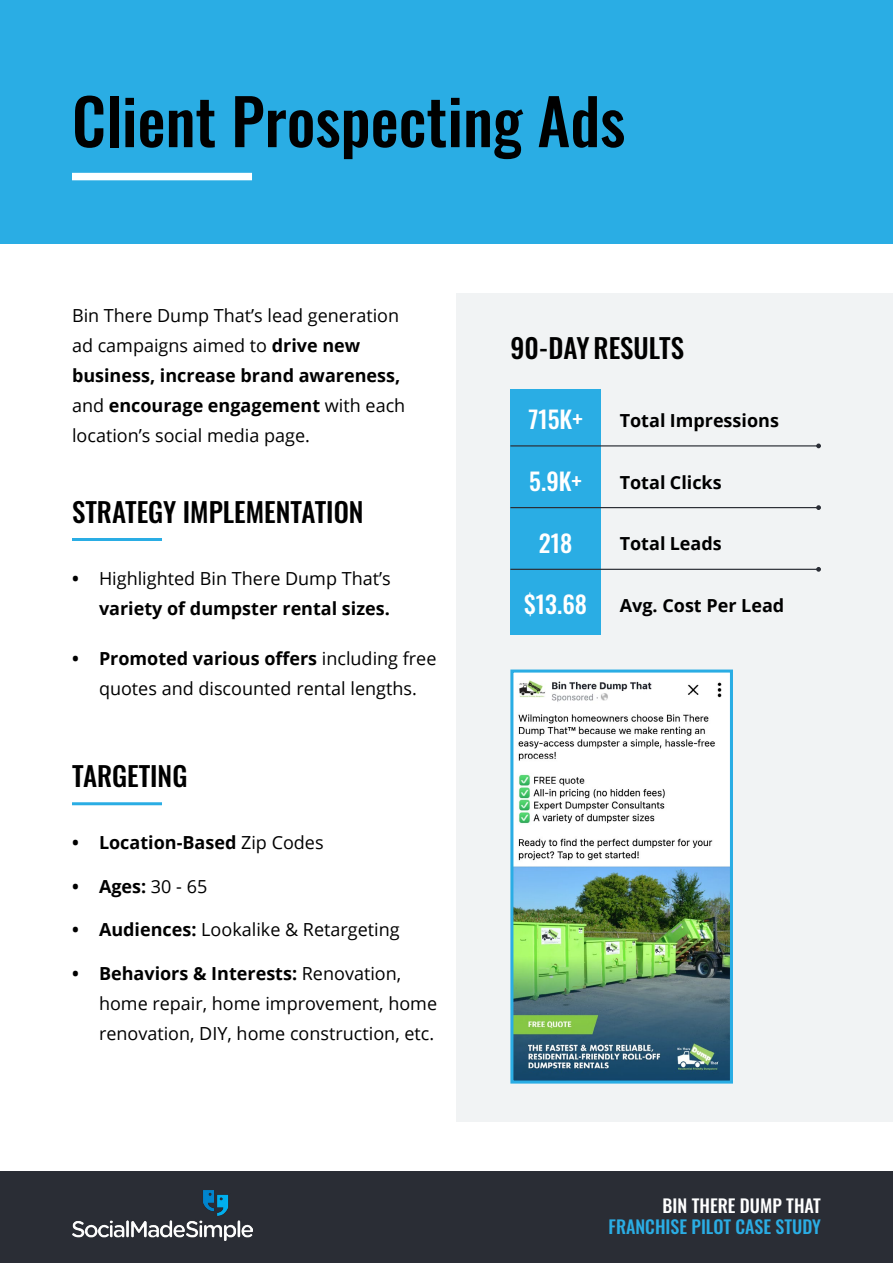
<style>
.page{position:relative;width:893px;height:1263px;background:#fff}
.page>*{position:absolute;margin:0;border:0;box-sizing:border-box;transform-origin:0 0}
.t1{font:500 63px "Oswald";color:#000}
.t2{font:500 27px "Oswald";color:#000}
.t3{font:500 24px "Oswald";color:#fff}
.t4{font:18px/30px "Open Sans";color:#000}
.t5{font:700 18px/30px "Open Sans";color:#000;text-align:right}
.t6{font:500 18px "Oswald";color:#2aade4}
.t7{font:500 18px "Oswald";color:#fff}
.s1{font-weight:700}
.s2{font-weight:400}
</style>
<div class="page">
<div style="left:0;top:1171px;width:893px;height:92px;background:#2a2d35"></div>
<div style="left:0;top:0;width:893px;height:243px;background:#2aade4"></div>
<div style="left:456px;top:293px;width:437px;height:828px;background:#f1f3f4"></div>
<img style="left:510px;top:669px;width:223px;height:415px">
<div style="left:76px;top:173px;width:172px;height:7px;background:#fff"></div>
<div style="left:510px;top:389px;width:91px;height:246px;background:#2aade4"></div>
<hr style="left:510px;top:445px;width:309px;height:1px;background:#2a2d35">
<svg style="left:816px;top:443px;width:5px;height:5px"></svg>
<hr style="left:510px;top:507px;width:309px;height:1px;background:#2a2d35">
<svg style="left:816px;top:505px;width:5px;height:5px"></svg>
<hr style="left:510px;top:569px;width:309px;height:1px;background:#2a2d35">
<svg style="left:816px;top:567px;width:5px;height:5px"></svg>
<hr style="left:74px;top:538px;width:86px;height:3px;background:#2aade4">
<hr style="left:74px;top:802px;width:86px;height:3px;background:#2aade4">
<img style="left:72px;top:1191px;width:180px;height:49px">
<h1 class="t1" style="left:72px;top:89px;width:555px">Client Prospecting Ads</h1>
<p class="t4" style="left:72px;top:300px;width:335px">Bin There Dump That’s lead generation ad campaigns aimed to <span class="s1">drive new business, increase brand awareness, </span>and <span class="s1">encourage engagement</span> with each location’s social media page.</p>
<h2 class="t2" style="left:72px;top:498px;width:293px">STRATEGY IMPLEMENTATION</h2>
<p class="t5" style="left:72px;top:563px;width:320px">• <span class="s2">Highlighted Bin There Dump That’s </span>variety of dumpster rental sizes.</p>
<p class="t4" style="left:72px;top:643px;width:366px;text-align:center"><span class="s1">• Promoted various offers</span> including free quotes and discounted rental lengths.</p>
<h2 class="t2" style="left:72px;top:762px;width:117px">TARGETING</h2>
<p class="t5" style="left:72px;top:827px;width:253px">• Location-Based <span class="s2">Zip Codes</span></p>
<p class="t5" style="left:72px;top:870px;width:137px">• Ages: <span class="s2">30 - 65</span></p>
<p class="t4" style="left:72px;top:914px;width:329px"><span class="s1">• Audiences:</span> Lookalike &amp; Retargeting</p>
<p class="t4" style="left:99px;top:957px;width:340px;text-indent:-27px"><span class="s1">• Behaviors &amp; Interests:</span> Renovation, home repair, home improvement, home renovation, DIY, home construction, etc.</p>
<h2 class="t2" style="left:510px;top:334px;width:175px">90-DAY RESULTS</h2>
<h3 class="t3" style="left:528px;top:407px;width:56px">715K+</h3>
<p class="t5" style="left:620px;top:405px;width:161px">Total Impressions</p>
<h3 class="t3" style="left:529px;top:469px;width:54px">5.9K+</h3>
<p class="t5" style="left:620px;top:466px;width:103px">Total Clicks</p>
<h3 class="t3" style="left:539px;top:530px;width:35px">218</h3>
<h3 class="t3" style="left:524px;top:592px;width:64px">$13.68</h3>
<p class="t5" style="left:620px;top:528px;width:104px">Total Leads</p>
<p class="t5" style="left:620px;top:590px;width:166px">Avg. Cost Per Lead</p>
<p class="t7" style="left:663px;top:1196px;width:160px">BIN THERE DUMP THAT</p>
<p class="t6" style="left:609px;top:1217px;width:214px">FRANCHISE PILOT CASE STUDY</p>
</div>
